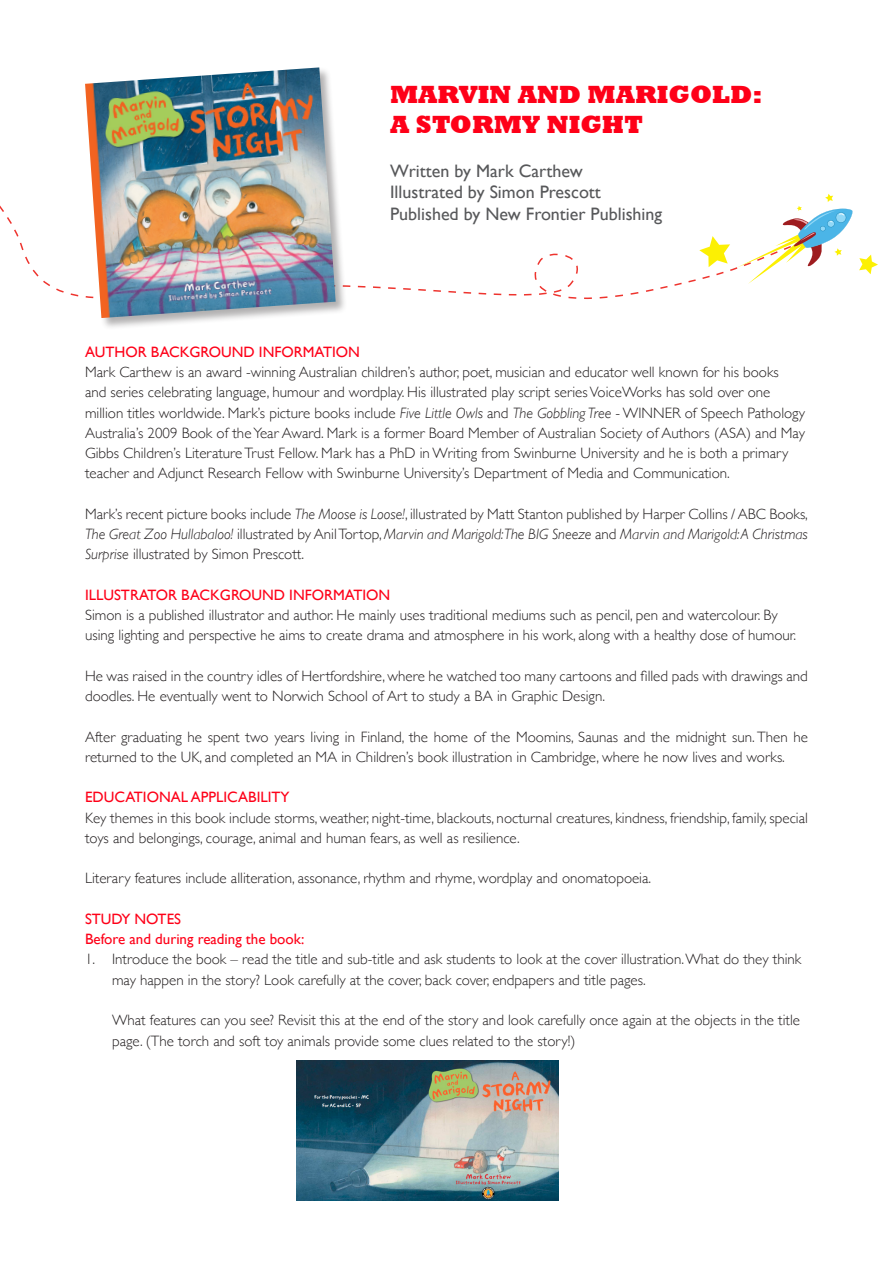
<style>
.page{position:relative;width:893px;height:1263px;background:#fff}
.page>*{position:absolute;margin:0;border:0;box-sizing:border-box;transform-origin:0 0}
.Sub_heading_1{font:800 25.5px "Rockwell";color:#fe0018}
.sub_heading_2{font:18px "Gill Sans";color:#57585a}
.Body_Copy_Full_Out{font:300 15px/20.2px "Gill Sans";color:#231f20}
.Sub_heading_3{font:15px "Gill Sans";color:#fe0018}
.s1{font-style:italic}
</style>
<div class="page">
<svg style="left:463px;top:293px;width:176px;height:7px"></svg>
<svg style="left:0;top:205px;width:654px;height:88px"></svg>
<svg style="left:660px;top:194px;width:218px;height:95px"></svg>
<img style="left:296px;top:1061px;width:262px;height:139px">
<div style="left:85px;top:67px;width:263px;height:263px;background:#231f20;opacity:.35"></div>
<img style="left:85px;top:67px;width:251px;height:251px">
<p class="Sub_heading_1" style="left:390px;top:79px;width:374px">MARVIN AND MARIGOLD:</p>
<p class="Sub_heading_1" style="left:390px;top:110px;width:255px">A STORMY NIGHT</p>
<p class="sub_heading_2" style="left:390px;top:160px;width:194px">Written by Mark Carthew</p>
<p class="sub_heading_2" style="left:390px;top:181px;width:212px">Illustrated by Simon Prescott</p>
<p class="sub_heading_2" style="left:390px;top:203px;width:274px">Published by New Frontier Publishing</p>
<p class="Sub_heading_3" style="left:85px;top:343px;width:276px">AUTHOR BACKGROUND INFORMATION</p>
<p class="Body_Copy_Full_Out" style="left:85px;top:361px;width:721px">Mark Carthew is an award -winning Australian children’s author, poet, musician and educator well known for his books<br>and series celebrating language, humour and wordplay. His illustrated play script series VoiceWorks has sold over one million titles worldwide. Mark’s picture books include <span class="s1">Five Little Owls</span> and <span class="s1">The Gobbling Tree</span> - WINNER of Speech Pathology Australia’s 2009 Book of the Year Award. Mark is a former Board Member of Australian Society of Authors (ASA) and May Gibbs Children’s Literature Trust Fellow. Mark has a PhD in Writing from Swinburne University and he is both a primary teacher and Adjunct Research Fellow with Swinburne University’s Department of Media and Communication.</p>
<p class="Body_Copy_Full_Out" style="left:85px;top:503px;width:724px;text-align:justify">Mark’s recent picture books include <span class="s1">The Moose is Loose!</span>, illustrated by Matt Stanton published by Harper Collins / ABC Books, <span class="s1">The Great Zoo Hullabaloo!</span> illustrated by Anil Tortop, <span class="s1">Marvin and Marigold:The BIG Sneeze</span> and <span class="s1">Marvin and Marigold: A Christmas Surprise</span> illustrated by Simon Prescott.</p>
<p class="Sub_heading_3" style="left:85px;top:586px;width:307px">ILLUSTRATOR BACKGROUND INFORMATION</p>
<p class="Body_Copy_Full_Out" style="left:85px;top:604px;width:713px">Simon is a published illustrator and author. He mainly uses traditional mediums such as pencil, pen and watercolour. By using lighting and perspective he aims to create drama and atmosphere in his work, along with a healthy dose of humour.</p>
<p class="Body_Copy_Full_Out" style="left:85px;top:665px;width:724px">He was raised in the country idles of Hertfordshire, where he watched too many cartoons and filled pads with drawings and doodles. He eventually went to Norwich School of Art to study a BA in Graphic Design.</p>
<p class="Body_Copy_Full_Out" style="left:85px;top:726px;width:724px">After graduating he spent two years living in Finland, the home of the Moomins, Saunas and the midnight sun. Then he returned to the UK, and completed an MA in Children’s book illustration in Cambridge, where he now lives and works.</p>
<p class="Sub_heading_3" style="left:85px;top:788px;width:206px">EDUCATIONAL APPLICABILITY</p>
<p class="Body_Copy_Full_Out" style="left:85px;top:807px;width:724px">Key themes in this book include storms, weather, night-time, blackouts, nocturnal creatures, kindness, friendship, family, special toys and belongings, courage, animal and human fears, as well as resilience.</p>
<p class="Body_Copy_Full_Out" style="left:85px;top:868px;width:568px">Literary features include alliteration, assonance, rhythm and rhyme, wordplay and onomatopoeia.</p>
<p class="Sub_heading_3" style="left:85px;top:910px;width:98px">STUDY NOTES</p>
<p class="Sub_heading_3" style="left:85px;top:930px;width:221px">Before and during reading the book:</p>
<p class="Body_Copy_Full_Out" style="left:112px;top:949px;width:691px;text-indent:-27px">1. Introduce the book – read the title and sub-title and ask students to look at the cover illustration. What do they think may happen in the story? Look carefully at the cover, back cover, endpapers and title pages.</p>
<p class="Body_Copy_Full_Out" style="left:112px;top:1009px;width:689px">What features can you see? Revisit this at the end of the story and look carefully once again at the objects in the title page. (The torch and soft toy animals provide some clues related to the story!)</p>
</div>
